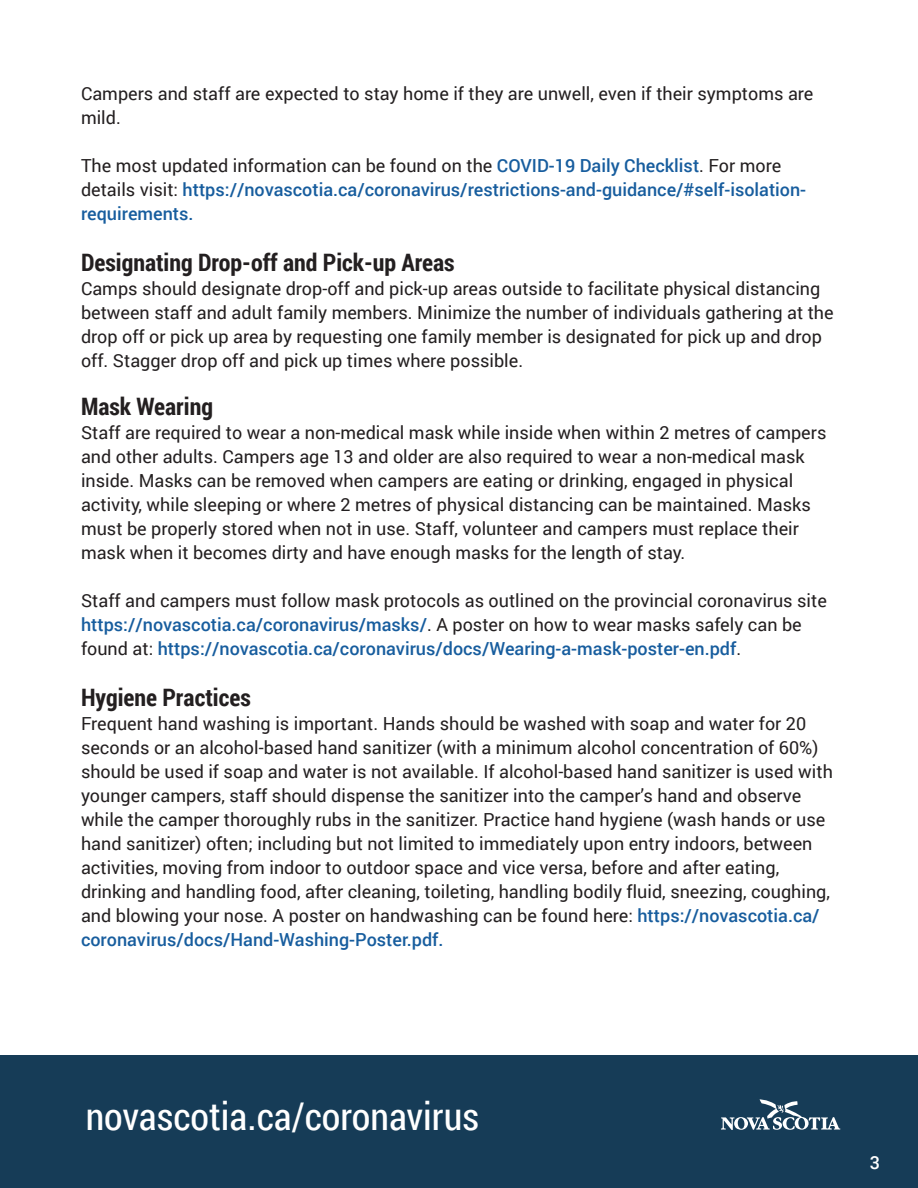
<style>
.page{position:relative;width:918px;height:1188px;background:#fff}
.page>*{position:absolute;margin:0;border:0;box-sizing:border-box;transform-origin:0 0}
.t1{font:38.25px "Roboto Condensed";color:#fff}
.t2{font:700 24px "Roboto Condensed";color:#231f20}
.t3{font:18px/24px "Roboto";color:#231f20}
.t4{font:500 18px/24px "Roboto";color:#175d9e}
.t5{font:500 18px "Roboto";color:#fff}
.s1{font-weight:400;color:#231f20}
.s2{font-weight:500;color:#175d9e}
</style>
<div class="page">
<div style="left:0;top:1055px;width:918px;height:133px;background:#163c57"></div>
<svg style="left:721px;top:1099px;width:119px;height:31px"></svg>
<p class="t3" style="left:81px;top:81px;width:734px">Campers and staff are expected to stay home if they are unwell, even if their symptoms are mild.</p>
<p class="t4" style="left:81px;top:153px;width:727px"><span class="s1">The most updated information can be found on the</span> COVID-19 Daily Checklist<span class="s1">. For more details visit:</span> https://novascotia.ca/coronavirus/restrictions-and-guidance/#self-isolation&shy;requirements.</p>
<h2 class="t2" style="left:81px;top:245px;width:375px">Designating Drop-off and Pick-up Areas</h2>
<p class="t3" style="left:81px;top:276px;width:754px">Camps should designate drop-off and pick-up areas outside to facilitate physical distancing between staff and adult family members. Minimize the number of individuals gathering at the drop off or pick up area by requesting one family member is designated for pick up and drop off. Stagger drop off and pick up times where possible.</p>
<h2 class="t2" style="left:81px;top:390px;width:133px">Mask Wearing</h2>
<p class="t3" style="left:81px;top:420px;width:747px">Staff are required to wear a non-medical mask while inside when within 2 metres of campers and other adults. Campers age 13 and older are also required to wear a non-medical mask inside. Masks can be removed when campers are eating or drinking, engaged in physical activity, while sleeping or where 2 metres of physical distancing can be maintained. Masks must be properly stored when not in use. Staff, volunteer and campers must replace their mask when it becomes dirty and have enough masks for the length of stay.</p>
<p class="t3" style="left:81px;top:588px;width:747px">Staff and campers must follow mask protocols as outlined on the provincial coronavirus site <span class="s2">https://novascotia.ca/coronavirus/masks/</span>. A poster on how to wear masks safely can be found at: <span class="s2">https://novascotia.ca/coronavirus/docs/Wearing-a-mask-poster-en.pdf</span>.</p>
<h2 class="t2" style="left:81px;top:681px;width:171px">Hygiene Practices</h2>
<p class="t3" style="left:81px;top:711px;width:753px">Frequent hand washing is important. Hands should be washed with soap and water for 20 seconds or an alcohol-based hand sanitizer (with a minimum alcohol concentration of 60%) should be used if soap and water is not available. If alcohol-based hand sanitizer is used with younger campers, staff should dispense the sanitizer into the camper’s hand and observe while the camper thoroughly rubs in the sanitizer. Practice hand hygiene (wash hands or use hand sanitizer) often; including but not limited to immediately upon entry indoors, between activities, moving from indoor to outdoor space and vice versa, before and after eating, drinking and handling food, after cleaning, toileting, handling bodily fluid, sneezing, coughing, and blowing your nose. A poster on handwashing can be found here: <span class="s2">https://novascotia.ca/ coronavirus/docs/Hand-Washing-Poster.pdf.</span></p>
<h1 class="t1" style="left:86px;top:1090px;width:395px">novascotia.ca/coronavirus</h1>
<p class="t5" style="left:870px;top:1150px;width:12px">3</p>
</div>
